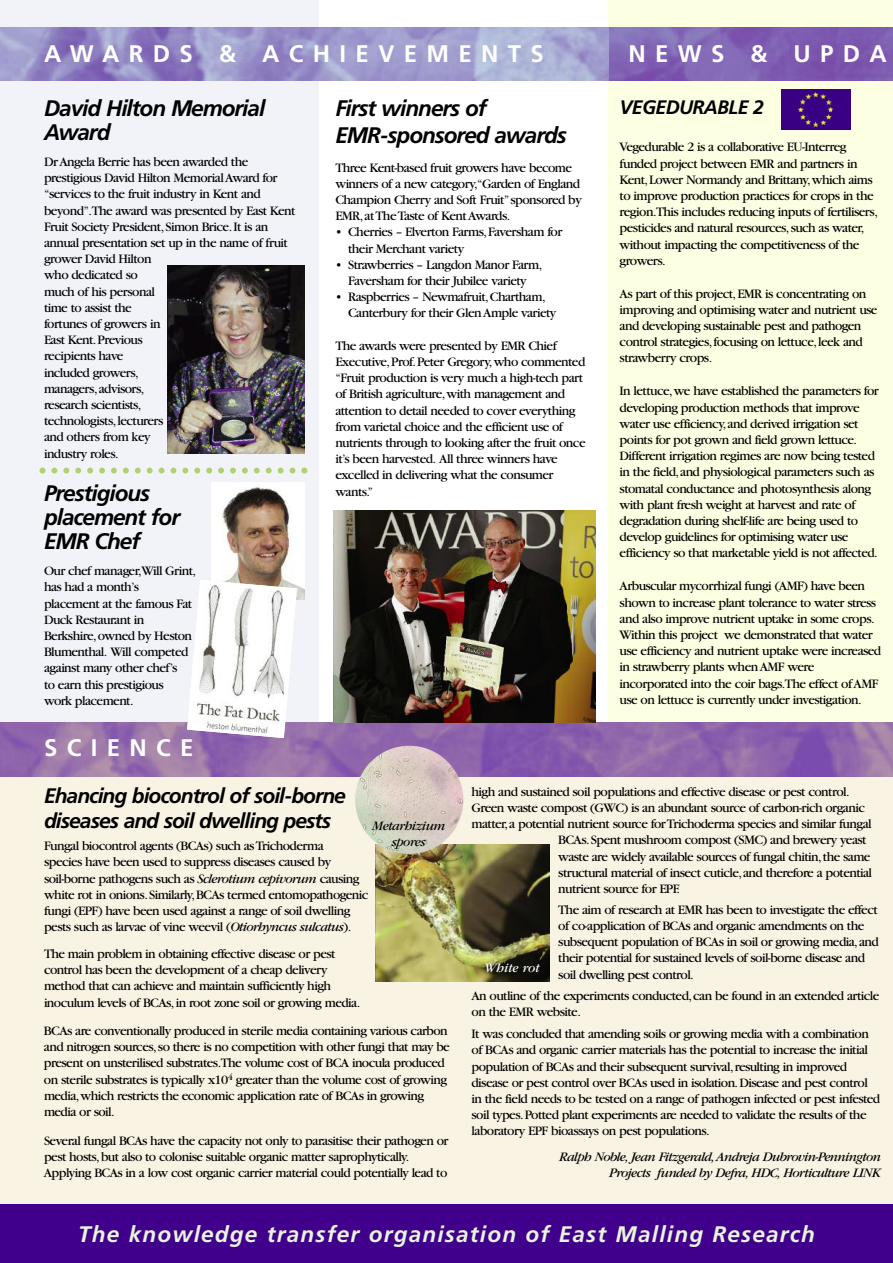
<style>
.page{position:relative;width:893px;height:1263px;background:#fff}
.page>*{position:absolute;margin:0;border:0;box-sizing:border-box;transform-origin:0 0}
.t1{font:700 24px "Frutiger";letter-spacing:.39em;color:#fff}
.t2{font:italic 700 22.5px/24px "Frutiger";letter-spacing:-.045em;color:#000}
.t3{font:italic 700 22.5px "Frutiger";letter-spacing:.055em;color:#e8f4df}
.t4{font:italic 700 21px/25.2px "Frutiger";letter-spacing:-.045em;color:#000}
.t5{font:italic 700 19.5px "Frutiger";letter-spacing:-.035em;color:#000}
.t6{font:13.5px/16.2px "Garamond";letter-spacing:-.04em;color:#000}
.t7{font:italic 13.5px/16.2px "Garamond";letter-spacing:-.045em;color:#000;text-align:right}
.t8{font:italic 13.5px "Garamond";color:#fff}
.s1{font-style:italic}
</style>
<div class="page">
<div style="left:608px;top:0;width:285px;height:724px;background:#fcffe1"></div>
<div style="left:0;top:1204px;width:893px;height:59px;background:#41008b"></div>
<img style="left:608px;top:27px;width:285px;height:53px">
<div style="left:0;top:746px;width:893px;height:457px;background:#f9f3e4"></div>
<div style="left:0;top:0;width:319px;height:731px;background:#f1f3f9"></div>
<svg style="left:0;top:723px;width:893px;height:53px;background:#9168ab"></svg>
<svg style="left:0;top:27px;width:608px;height:53px;background:#9d98cb"></svg>
<img style="left:167px;top:266px;width:138px;height:188px">
<img style="left:375px;top:844px;width:174px;height:137px">
<img style="left:355px;top:746px;width:108px;height:108px;border-radius:50%">
<img style="left:334px;top:511px;width:261px;height:211px">
<img style="left:212px;top:483px;width:93px;height:117px">
<svg style="left:40px;top:467px;width:267px;height:6px"></svg>
<img style="left:187px;top:580px;width:110px;height:158px">
<img style="left:782px;top:90px;width:68px;height:40px">
<h1 class="t1" style="left:44px;top:44px;width:501px">AWARDS &amp; ACHIEVEMENTS</h1>
<h2 class="t2" style="left:44px;top:98px;width:223px">David Hilton Memorial<br>Award</h2>
<p class="t6" style="left:44px;top:155px;width:253px">DrAngela Berrie has been awarded the prestigious David Hilton MemorialAward for “services to the fruit industry in Kent and beyond”.The award was presented by East Kent<br>Fruit Society President,Simon Brice.It is an annual presentation set up in the name of fruit grower David Hilton<br>who dedicated so<br>much of his personal<br>time to assist the<br>fortunes of growers in<br>East Kent.Previous<br>recipients have<br>included growers,<br>managers,advisors,<br>research scientists,<br>technologists,lecturers<br>and others from key<br>industry roles.</p>
<h2 class="t2" style="left:44px;top:483px;width:138px">Prestigious placement for<br>EMR Chef</h2>
<p class="t6" style="left:44px;top:564px;width:154px">Our chef manager,Will Grint, has had a month’s placement at the famous Fat<br>Duck Restaurant in<br>Berkshire,owned by Heston<br>Blumenthal. Will competed against many other chef’s<br>to earn this prestigious<br>work placement.</p>
<h2 class="t2" style="left:335px;top:97px;width:233px;line-height:27px">First winners of<br>EMR-sponsored awards</h2>
<p class="t6" style="left:335px;top:160px;width:248px">Three Kent-based fruit growers have become winners of a new category,“Garden of England Champion Cherry and Soft Fruit”sponsored by EMR,atTheTaste of KentAwards.</p>
<p class="t6" style="left:348px;top:225px;width:216px;text-indent:-13px">• Cherries – Elverton Farms,Faversham for their Merchant variety</p>
<p class="t6" style="left:335px;top:258px;width:208px;text-align:center">• Strawberries – Langdon Manor Farm,<br>Faversham for their Jubilee variety</p>
<p class="t6" style="left:348px;top:290px;width:210px;text-indent:-13px">• Raspberries – Newmafruit,Chartham,<br>Canterbury for their GlenAmple variety</p>
<p class="t6" style="left:335px;top:339px;width:252px">The awards were presented by EMR Chief Executive,Prof.Peter Gregory,who commented “Fruit production is very much a high-tech part of British agriculture,with management and attention to detail needed to cover everything from varietal choice and the efficient use of nutrients through to looking after the fruit once it’s been harvested. All three winners have excelled in delivering what the consumer wants.”</p>
<h1 class="t1" style="left:629px;top:44px;width:260px">NEWS &amp; UPDA</h1>
<h3 class="t5" style="left:620px;top:99px;width:146px">VEGEDURABLE 2</h3>
<p class="t6" style="left:620px;top:140px;width:260px">Vegedurable 2 is a collaborative EU-Interreg funded project between EMR and partners in Kent,Lower Normandy and Brittany,which aims to improve production practices for crops in the region.This includes reducing inputs of fertilisers, pesticides and natural resources,such as water, without impacting the competitiveness of the growers.</p>
<p class="t6" style="left:620px;top:287px;width:259px">As part of this project,EMR is concentrating on improving and optimising water and nutrient use and developing sustainable pest and pathogen control strategies,focusing on lettuce,leek and strawberry crops.</p>
<p class="t6" style="left:620px;top:384px;width:261px">In lettuce,we have established the parameters for developing production methods that improve water use efficiency,and derived irrigation set points for pot grown and field grown lettuce.<br>Different irrigation regimes are now being tested in the field,and physiological parameters such as stomatal conductance and photosynthesis along with plant fresh weight at harvest and rate of degradation during shelf-life are being used to develop guidelines for optimising water use efficiency so that marketable yield is not affected.</p>
<p class="t6" style="left:620px;top:579px;width:263px">Arbuscular mycorrhizal fungi (AMF) have been shown to increase plant tolerance to water stress and also improve nutrient uptake in some crops.<br>Within this project we demonstrated that water use efficiency and nutrient uptake were increased in strawberry plants whenAMF were incorporated into the coir bags.The effect ofAMF use on lettuce is currently under investigation.</p>
<h1 class="t1" style="left:44px;top:738px;width:151px">SCIENCE</h1>
<h3 class="t4" style="left:44px;top:784px;width:303px">Ehancing biocontrol of soil-borne diseases and soil dwelling pests</h3>
<p class="t6" style="left:44px;top:839px;width:326px">Fungal biocontrol agents (BCAs) such asTrichoderma<br>species have been used to suppress diseases caused by soil-borne pathogens such as <span class="s1">Sclerotium cepivorum</span> causing white rot in onions.Similarly,BCAs termed entomopathogenic fungi (EPF) have been used against a range of soil dwelling pests such as larvae of vine weevil (<span class="s1">Otiorhyncus sulcatus</span>).</p>
<p class="t6" style="left:44px;top:947px;width:318px">The main problem in obtaining effective disease or pest control has been the development of a cheap delivery method that can achieve and maintain sufficiently high inoculum levels of BCAs,in root zone soil or growing media.</p>
<p class="t6" style="left:44px;top:1024px;width:407px">BCAs are conventionally produced in sterile media containing various carbon and nitrogen sources,so there is no competition with other fungi that may be present on unsterilised substrates.The volume cost of BCA inocula produced on sterile substrates is typically x10<sup>4</sup> greater than the volume cost of growing media,which restricts the economic application rate of BCAs in growing media or soil.</p>
<p class="t6" style="left:44px;top:1133px;width:406px">Several fungal BCAs have the capacity not only to parasitise their pathogen or pest hosts,but also to colonise suitable organic matter saprophytically.<br>Applying BCAs in a low cost organic carrier material could potentially lead to</p>
<p class="t7" style="left:372px;top:819px;width:75px;text-align:center">Metarhizium spores</p>
<p class="t6" style="left:472px;top:785px;width:380px">high and sustained soil populations and effective disease or pest control.</p>
<p class="t6" style="left:472px;top:801px;width:395px">Green waste compost (GWC) is an abundant source of carbon-rich organic</p>
<p class="t6" style="left:472px;top:817px;width:402px">matter,a potential nutrient source forTrichoderma species and similar fungal</p>
<p class="t6" style="left:558px;top:833px;width:310px">BCAs.Spent mushroom compost (SMC) and brewery yeast</p>
<p class="t6" style="left:558px;top:849px;width:314px">waste are widely available sources of fungal chitin,the same</p>
<p class="t6" style="left:558px;top:866px;width:315px">structural material of insect cuticle,and therefore a potential</p>
<p class="t6" style="left:558px;top:882px;width:123px">nutrient source for EPF.</p>
<p class="t6" style="left:558px;top:903px;width:322px">The aim of research at EMR has been to investigate the effect of co-application of BCAs and organic amendments on the subsequent population of BCAs in soil or growing media,and their potential for sustained levels of soil-borne disease and soil dwelling pest control.</p>
<p class="t6" style="left:472px;top:988px;width:409px">An outline of the experiments conducted,can be found in an extended article on the EMR website.</p>
<p class="t6" style="left:472px;top:1027px;width:410px">It was concluded that amending soils or growing media with a combination of BCAs and organic carrier materials has the potential to increase the initial population of BCAs and their subsequent survival,resulting in improved disease or pest control over BCAs used in isolation.Disease and pest control in the field needs to be tested on a range of pathogen infected or pest infested soil types.Potted plant experiments are needed to validate the results of the laboratory EPF bioassays on pest populations.</p>
<p class="t7" style="left:559px;top:1150px;width:323px">Ralph Noble, Jean Fitzgerald, Andreja Dubrovin-Pennington<br>Projects funded by Defra, HDC, Horticulture LINK</p>
<p class="t8" style="left:484px;top:963px;width:57px">White rot</p>
<h2 class="t3" style="left:78px;top:1225px;width:738px">The knowledge transfer organisation of East Malling Research</h2>
</div>
